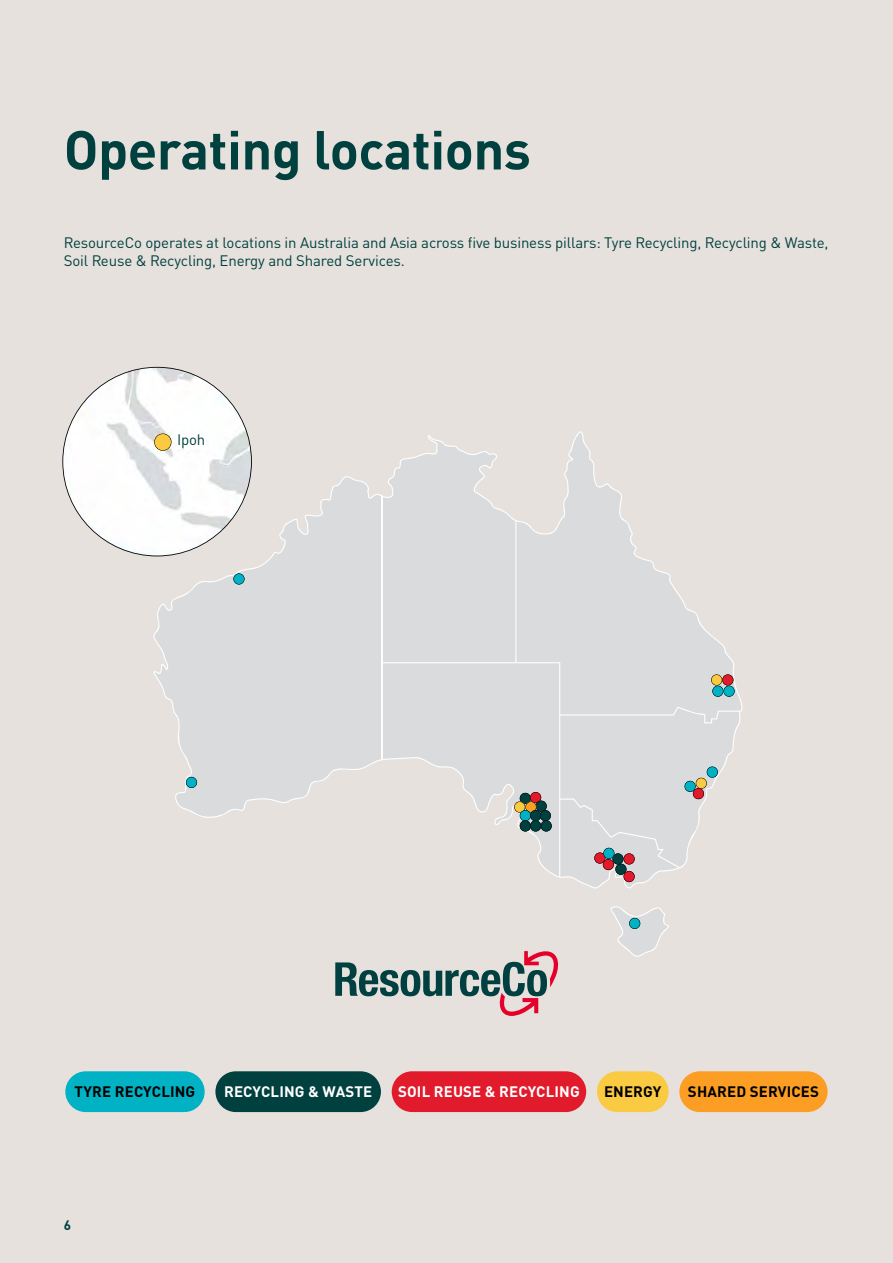
<style>
.page{position:relative;width:893px;height:1263px;background:#e7e1dd}
.page>*{position:absolute;margin:0;border:0;box-sizing:border-box;transform-origin:0 0}
.t1{font:700 54px "DIN Pro";letter-spacing:-.01em;color:#004140}
.t2{font:15px/18px "DIN Pro";letter-spacing:-.01em;color:#004140}
.t3{font:700 15px "DIN Pro";letter-spacing:.01em;color:#fff}
.t4{font:700 15px "DIN Pro";letter-spacing:.01em;color:#000}
.t5{font:700 13.5px "DIN Pro";color:#004140}
</style>
<div class="page">
<div style="left:679px;top:1071px;width:149px;height:41px;background:#fc9e24;border-radius:20px"></div>
<div style="left:597px;top:1071px;width:72px;height:41px;background:#faca42;border-radius:20px"></div>
<div style="left:392px;top:1071px;width:194px;height:41px;background:#e11a2c;border-radius:20px"></div>
<div style="left:215px;top:1071px;width:166px;height:41px;background:#004140;border-radius:20px"></div>
<div style="left:65px;top:1071px;width:140px;height:41px;background:#00b2c4;border-radius:20px"></div>
<svg style="left:335px;top:951px;width:224px;height:65px"></svg>
<svg style="left:149px;top:431px;width:594px;height:458px"></svg>
<hr style="left:382px;top:496px;width:1px;height:264px;background:#fff">
<svg style="left:382px;top:521px;width:359px;height:356px"></svg>
<svg style="left:610px;top:906px;width:59px;height:51px"></svg>
<div style="left:186px;top:777px;width:11px;height:11px;background:#00b2c4;border-radius:6px"></div>
<div style="left:186px;top:777px;width:11px;height:11px;border:1px solid #000;border-radius:50%"></div>
<div style="left:233px;top:573px;width:12px;height:11px;background:#00b2c4;border-radius:6px"></div>
<div style="left:233px;top:573px;width:12px;height:11px;border:1px solid #000;border-radius:50%"></div>
<div style="left:520px;top:793px;width:11px;height:11px;background:#004140;border-radius:6px"></div>
<div style="left:520px;top:793px;width:11px;height:11px;border:1px solid #000;border-radius:50%"></div>
<div style="left:530px;top:792px;width:11px;height:11px;background:#e11a2c;border-radius:6px"></div>
<div style="left:530px;top:792px;width:11px;height:11px;border:1px solid #000;border-radius:50%"></div>
<div style="left:536px;top:800px;width:11px;height:12px;background:#004140;border-radius:6px"></div>
<div style="left:536px;top:800px;width:11px;height:12px;border:1px solid #000;border-radius:50%"></div>
<div style="left:525px;top:801px;width:11px;height:12px;background:#f99f27;border-radius:6px"></div>
<div style="left:525px;top:801px;width:11px;height:12px;border:1px solid #000;border-radius:50%"></div>
<div style="left:514px;top:801px;width:11px;height:12px;background:#faca41;border-radius:6px"></div>
<div style="left:514px;top:801px;width:11px;height:12px;border:1px solid #000;border-radius:50%"></div>
<div style="left:540px;top:810px;width:11px;height:11px;background:#004140;border-radius:6px"></div>
<div style="left:540px;top:810px;width:11px;height:11px;border:1px solid #000;border-radius:50%"></div>
<div style="left:520px;top:810px;width:11px;height:11px;background:#00b2c4;border-radius:6px"></div>
<div style="left:520px;top:810px;width:11px;height:11px;border:1px solid #000;border-radius:50%"></div>
<div style="left:541px;top:820px;width:11px;height:11px;background:#004140;border-radius:6px"></div>
<div style="left:541px;top:820px;width:11px;height:11px;border:1px solid #000;border-radius:50%"></div>
<div style="left:520px;top:820px;width:11px;height:11px;background:#004140;border-radius:6px"></div>
<div style="left:520px;top:820px;width:11px;height:11px;border:1px solid #000;border-radius:50%"></div>
<div style="left:530px;top:820px;width:11px;height:11px;background:#004140;border-radius:6px"></div>
<div style="left:530px;top:820px;width:11px;height:11px;border:1px solid #000;border-radius:50%"></div>
<div style="left:530px;top:810px;width:11px;height:11px;background:#004140;border-radius:6px"></div>
<div style="left:530px;top:810px;width:11px;height:11px;border:1px solid #000;border-radius:50%"></div>
<div style="left:711px;top:674px;width:11px;height:12px;background:#faca41;border-radius:6px"></div>
<div style="left:711px;top:674px;width:11px;height:11px;border:1px solid #000;border-radius:50%"></div>
<div style="left:612px;top:853px;width:11px;height:11px;background:#004140;border-radius:6px"></div>
<div style="left:612px;top:853px;width:11px;height:11px;border:1px solid #000;border-radius:50%"></div>
<div style="left:623px;top:853px;width:12px;height:11px;background:#e11a2c;border-radius:6px"></div>
<div style="left:623px;top:853px;width:12px;height:11px;border:1px solid #000;border-radius:50%"></div>
<div style="left:615px;top:864px;width:11px;height:11px;background:#004140;border-radius:6px"></div>
<div style="left:615px;top:864px;width:11px;height:11px;border:1px solid #000;border-radius:50%"></div>
<div style="left:623px;top:871px;width:12px;height:11px;background:#e11a2c;border-radius:6px"></div>
<div style="left:623px;top:871px;width:12px;height:11px;border:1px solid #000;border-radius:50%"></div>
<div style="left:603px;top:859px;width:11px;height:11px;background:#e11a2c;border-radius:6px"></div>
<div style="left:603px;top:859px;width:11px;height:11px;border:1px solid #000;border-radius:50%"></div>
<div style="left:594px;top:852px;width:11px;height:12px;background:#e11a2c;border-radius:6px"></div>
<div style="left:594px;top:852px;width:11px;height:12px;border:1px solid #000;border-radius:50%"></div>
<div style="left:603px;top:848px;width:11px;height:11px;background:#00b2c4;border-radius:6px"></div>
<div style="left:603px;top:848px;width:11px;height:11px;border:1px solid #000;border-radius:50%"></div>
<div style="left:684px;top:781px;width:12px;height:11px;background:#00b2c4;border-radius:6px"></div>
<div style="left:684px;top:781px;width:12px;height:11px;border:1px solid #000;border-radius:50%"></div>
<div style="left:707px;top:766px;width:11px;height:12px;background:#00b2c4;border-radius:6px"></div>
<div style="left:707px;top:766px;width:11px;height:12px;border:1px solid #000;border-radius:50%"></div>
<div style="left:696px;top:778px;width:11px;height:11px;background:#faca41;border-radius:6px"></div>
<div style="left:696px;top:778px;width:11px;height:11px;border:1px solid #000;border-radius:50%"></div>
<div style="left:693px;top:788px;width:11px;height:11px;background:#e11a2c;border-radius:6px"></div>
<div style="left:693px;top:788px;width:11px;height:11px;border:1px solid #000;border-radius:50%"></div>
<div style="left:722px;top:674px;width:11px;height:12px;background:#e11a2c;border-radius:6px"></div>
<div style="left:722px;top:674px;width:11px;height:11px;border:1px solid #000;border-radius:50%"></div>
<div style="left:723px;top:686px;width:12px;height:11px;background:#00b2c4;border-radius:6px"></div>
<div style="left:723px;top:686px;width:12px;height:11px;border:1px solid #000;border-radius:50%"></div>
<div style="left:712px;top:686px;width:11px;height:11px;background:#00b2c4;border-radius:6px"></div>
<div style="left:712px;top:686px;width:11px;height:11px;border:1px solid #000;border-radius:50%"></div>
<div style="left:629px;top:918px;width:11px;height:11px;background:#00b2c4;border-radius:6px"></div>
<div style="left:629px;top:918px;width:11px;height:11px;border:1px solid #000;border-radius:50%"></div>
<img style="left:62px;top:367px;width:190px;height:189px;border-radius:95px">
<svg style="left:154px;top:433px;width:17px;height:18px"></svg>
<div style="left:177px;top:436px;width:28px;height:13px;background:#fff"></div>
<h1 class="t1" style="left:64px;top:105px;width:469px">Operating locations</h1>
<p class="t2" style="left:64px;top:232px;width:766px">ResourceCo operates at locations in Australia and Asia across five business pillars: Tyre Recycling, Recycling &amp; Waste,<br>Soil Reuse &amp; Recycling, Energy and Shared Services.</p>
<p class="t2" style="left:177px;top:429px;width:30px">Ipoh</p>
<p class="t4" style="left:75px;top:1079px;width:122px">TYRE RECYCLING</p>
<p class="t3" style="left:224px;top:1079px;width:150px">RECYCLING &amp; WASTE</p>
<p class="t3" style="left:398px;top:1079px;width:183px">SOIL REUSE &amp; RECYCLING</p>
<p class="t4" style="left:604px;top:1079px;width:59px">ENERGY</p>
<p class="t4" style="left:688px;top:1079px;width:133px">SHARED SERVICES</p>
<p class="t5" style="left:64px;top:1213px;width:9px">6</p>
</div>
